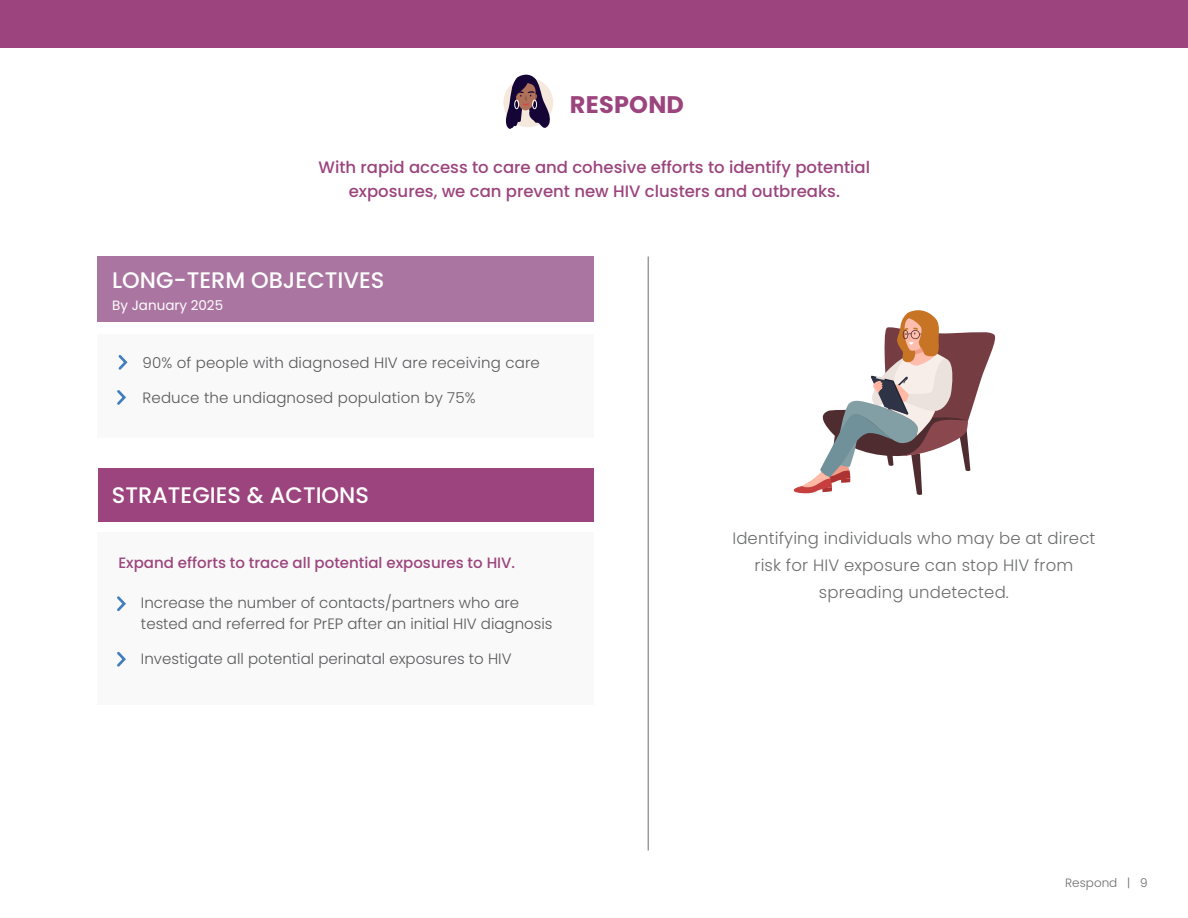
<style>
.page{position:relative;width:1188px;height:918px;background:#fff}
.page>*{position:absolute;margin:0;border:0;box-sizing:border-box;transform-origin:0 0}
.t1{font:700 24px "Poppins";letter-spacing:.01em;color:#9b447d}
.t2{font:500 22.5px "Poppins";color:#fff}
.t3{font:500 16.5px/24px "Poppins";color:#9b447d;text-align:center}
.t4{font:300 16.5px/27px "Poppins";letter-spacing:.01em;color:#6c6d6d;text-align:center}
.t5{font:300 15px/21px "Poppins";color:#58595b}
.t6{font:500 15px "Poppins";color:#9b447d}
.t7{font:13.5px "Poppins";color:#fff}
.t8{font:300 12px "Poppins";color:#6c6d6d}
</style>
<div class="page">
<svg style="left:794px;top:310px;width:201px;height:185px"></svg>
<div style="left:503px;top:78px;width:50px;height:49px;background:#f5e8dd;border-radius:50%"></div>
<svg style="left:506px;top:75px;width:45px;height:54px"></svg>
<div style="left:98px;top:468px;width:496px;height:54px;background:#9b447d"></div>
<hr style="left:648px;top:256px;width:1px;height:594px;background:#6c6d6d">
<div style="left:0;top:0;width:1188px;height:47px;background:#9b447d"></div>
<div style="left:98px;top:256px;width:496px;height:66px;background:#ab75a1"></div>
<div style="left:98px;top:334px;width:496px;height:103px;background:#faf9f9"></div>
<svg style="left:118px;top:355px;width:10px;height:15px"></svg>
<svg style="left:117px;top:390px;width:9px;height:15px"></svg>
<div style="left:97px;top:533px;width:497px;height:172px;background:#faf9f9"></div>
<svg style="left:117px;top:596px;width:9px;height:15px"></svg>
<svg style="left:117px;top:651px;width:9px;height:16px"></svg>
<h1 class="t1" style="left:570px;top:90px;width:116px">RESPOND</h1>
<p class="t3" style="left:319px;top:155px;width:553px">With rapid access to care and cohesive efforts to identify potential exposures, we can prevent new HIV clusters and outbreaks.</p>
<h2 class="t2" style="left:112px;top:267px;width:274px">LONG-TERM OBJECTIVES</h2>
<p class="t7" style="left:112px;top:297px;width:112px">By January 2025</p>
<p class="t5" style="left:143px;top:353px;width:399px">90% of people with diagnosed HIV are receiving care</p>
<p class="t5" style="left:143px;top:387px;width:335px">Reduce the undiagnosed population by 75%</p>
<h2 class="t2" style="left:112px;top:483px;width:259px">STRATEGIES &amp; ACTIONS</h2>
<p class="t6" style="left:118px;top:554px;width:398px">Expand efforts to trace all potential exposures to HIV.</p>
<p class="t5" style="left:141px;top:593px;width:413px">Increase the number of contacts/partners who are tested and referred for PrEP after an initial HIV diagnosis</p>
<p class="t5" style="left:141px;top:648px;width:372px">Investigate all potential perinatal exposures to HIV</p>
<p class="t4" style="left:732px;top:525px;width:365px">Identifying individuals who may be at direct risk for HIV exposure can stop HIV from spreading undetected.</p>
<p class="t8" style="left:1065px;top:876px;width:84px">Respond | 9</p>
</div>
